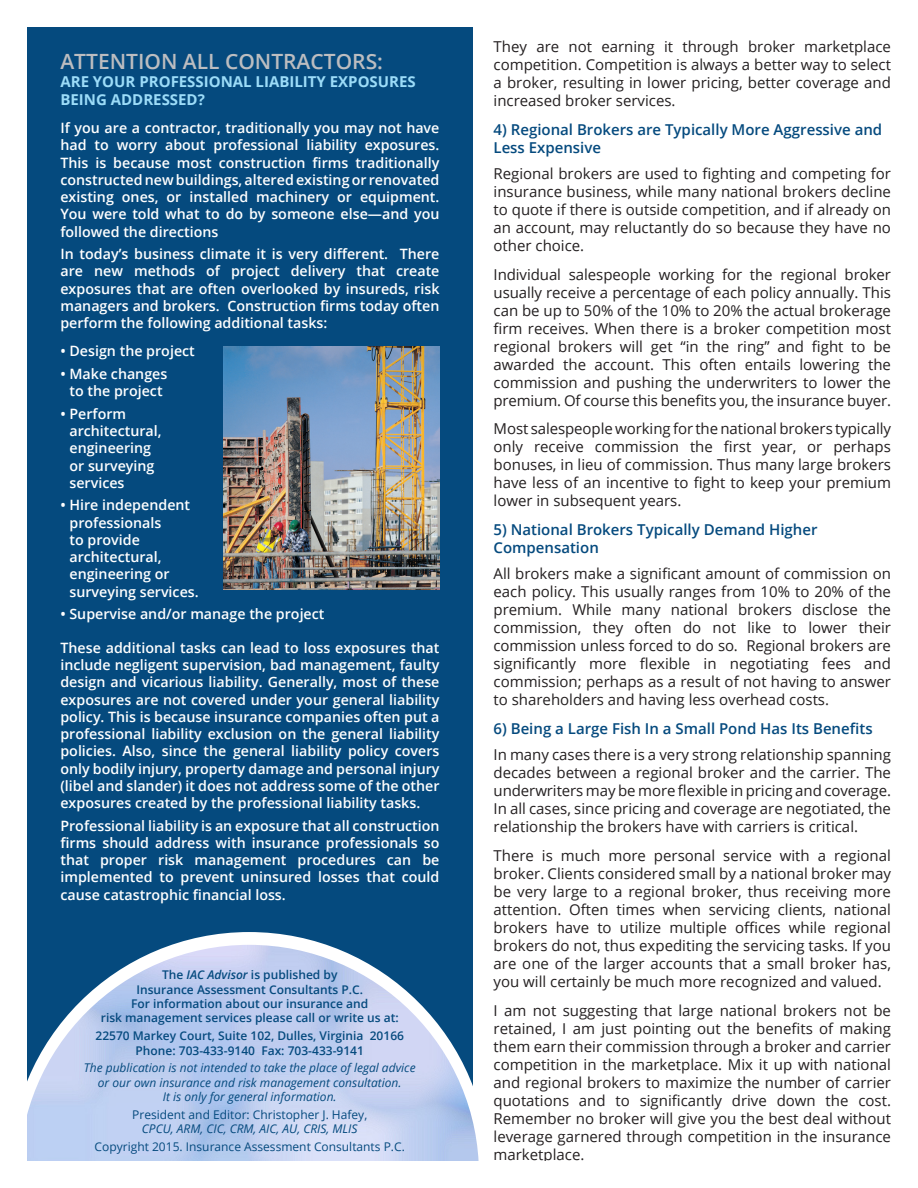
<style>
.page{position:relative;width:918px;height:1188px;background:#fff}
.page>*{position:absolute;margin:0;border:0;box-sizing:border-box;transform-origin:0 0}
.subheads{font:600 21px "Open Sans";color:#bcbdc0}
.body{font:15px/18px "Open Sans";color:#231f20;text-align:justify}
.body-subheads{font:600 15px/18px "Open Sans";color:#054a7e}
.faq-subheads{font:700 15px/18px "Open Sans";color:#9cdcf8}
.faqs_-_white{font:600 14.25px/17.2px "Open Sans";color:#fff;text-align:justify}
.t1{font:600 12px/14.4px "Open Sans";color:#054a7e;text-align:center}
.t2{font:italic 12px/14.4px "Open Sans";color:#054a7e;text-align:center}
.t3{font:12px/14.4px "Open Sans";color:#054a7e;text-align:center}
.s1{font-style:italic}
</style>
<div class="page">
<div style="left:27px;top:27px;width:445px;height:1134px;background:#054a7e"></div>
<svg style="left:171px;top:932px;width:302px;height:13px"></svg>
<img style="left:27px;top:945px;width:452px;height:216px">
<img style="left:224px;top:347px;width:216px;height:243px">
<p class="subheads" style="left:60px;top:47px;width:324px">ATTENTION ALL CONTRACTORS:</p>
<p class="faq-subheads" style="left:60px;top:72px;width:357px">ARE YOUR PROFESSIONAL LIABILITY EXPOSURES<br>BEING ADDRESSED?</p>
<p class="faqs_-_white" style="left:60px;top:119px;width:381px">If you are a contractor, traditionally you may not have had to worry about professional liability exposures.<br>This is because most construction firms traditionally constructed new buildings, altered existing or renovated existing ones, or installed machinery or equipment.<br>You were told what to do by someone else—and you followed the directions</p>
<p class="faqs_-_white" style="left:60px;top:245px;width:381px">In today’s business climate it is very different. There are new methods of project delivery that create exposures that are often overlooked by insureds, risk managers and brokers. Construction firms today often perform the following additional tasks:</p>
<p class="faqs_-_white" style="left:60px;top:342px;width:136px">• Design the project</p>
<p class="faqs_-_white" style="left:60px;top:365px;width:109px;text-align:center">• Make changes to the project</p>
<p class="faqs_-_white" style="left:69px;top:405px;width:94px;text-align:left;text-indent:-9px">• Perform architectural, engineering or surveying services</p>
<p class="faqs_-_white" style="left:69px;top:496px;width:131px;text-align:left;text-indent:-9px">• Hire independent professionals<br>to provide architectural, engineering or surveying services.</p>
<p class="faqs_-_white" style="left:60px;top:605px;width:266px">• Supervise and/or manage the project</p>
<p class="faqs_-_white" style="left:60px;top:639px;width:381px">These additional tasks can lead to loss exposures that include negligent supervision, bad management, faulty design and vicarious liability. Generally, most of these exposures are not covered under your general liability policy. This is because insurance companies often put a professional liability exclusion on the general liability policies. Also, since the general liability policy covers only bodily injury, property damage and personal injury (libel and slander) it does not address some of the other exposures created by the professional liability tasks.</p>
<p class="faqs_-_white" style="left:60px;top:817px;width:381px">Professional liability is an exposure that all construction firms should address with insurance professionals so that proper risk management procedures can be implemented to prevent uninsured losses that could cause catastrophic financial loss.</p>
<p class="t1" style="left:162px;top:967px;width:177px">The <span class="s1">IAC Advisor</span> is published by</p>
<p class="t1" style="left:101px;top:982px;width:299px">Insurance Assessment Consultants P.C.<br>For information about our insurance and<br>risk management services please call or write us at:</p>
<p class="t1" style="left:96px;top:1028px;width:310px">22570 Markey Court, Suite 102, Dulles, Virginia 20166</p>
<p class="t1" style="left:136px;top:1043px;width:230px">Phone: 703-433-9140 Fax: 703-433-9141</p>
<p class="t2" style="left:84px;top:1060px;width:333px">The publication is not intended to take the place of legal advice or our own insurance and risk management consultation.<br>It is only for general information.</p>
<p class="t3" style="left:132px;top:1107px;width:237px">President and Editor: Christopher J. Hafey,<br><span class="s1">CPCU, ARM, CIC, CRM, AIC, AU, CRIS, MLIS</span></p>
<p class="t3" style="left:95px;top:1139px;width:312px">Copyright 2015. Insurance Assessment Consultants P.C.</p>
<p class="body" style="left:494px;top:37px;width:399px">They are not earning it through broker marketplace competition. Competition is always a better way to select a broker, resulting in lower pricing, better coverage and increased broker services.</p>
<p class="body-subheads" style="left:494px;top:120px;width:390px">4) Regional Brokers are Typically More Aggressive and<br>Less Expensive</p>
<p class="body" style="left:494px;top:164px;width:399px">Regional brokers are used to fighting and competing for insurance business, while many national brokers decline to quote if there is outside competition, and if already on an account, may reluctantly do so because they have no other choice.</p>
<p class="body" style="left:494px;top:265px;width:399px">Individual salespeople working for the regional broker usually receive a percentage of each policy annually. This can be up to 50% of the 10% to 20% the actual brokerage firm receives. When there is a broker competition most regional brokers will get “in the ring” and fight to be awarded the account. This often entails lowering the commission and pushing the underwriters to lower the premium. Of course this benefits you, the insurance buyer.</p>
<p class="body" style="left:494px;top:420px;width:399px">Most salespeople working for the national brokers typically only receive commission the first year, or perhaps bonuses, in lieu of commission. Thus many large brokers have less of an incentive to fight to keep your premium lower in subsequent years.</p>
<p class="body-subheads" style="left:494px;top:521px;width:326px">5) National Brokers Typically Demand Higher<br>Compensation</p>
<p class="body" style="left:494px;top:565px;width:399px">All brokers make a significant amount of commission on each policy. This usually ranges from 10% to 20% of the premium. While many national brokers disclose the commission, they often do not like to lower their commission unless forced to do so. Regional brokers are significantly more flexible in negotiating fees and commission; perhaps as a result of not having to answer to shareholders and having less overhead costs.</p>
<p class="body-subheads" style="left:494px;top:719px;width:381px">6) Being a Large Fish In a Small Pond Has Its Benefits</p>
<p class="body" style="left:494px;top:745px;width:399px">In many cases there is a very strong relationship spanning decades between a regional broker and the carrier. The underwriters may be more flexible in pricing and coverage.<br>In all cases, since pricing and coverage are negotiated, the relationship the brokers have with carriers is critical.</p>
<p class="body" style="left:494px;top:846px;width:399px">There is much more personal service with a regional broker. Clients considered small by a national broker may be very large to a regional broker, thus receiving more attention. Often times when servicing clients, national brokers have to utilize multiple offices while regional brokers do not, thus expediting the servicing tasks. If you are one of the larger accounts that a small broker has, you will certainly be much more recognized and valued.</p>
<p class="body" style="left:494px;top:1001px;width:399px">I am not suggesting that large national brokers not be retained, I am just pointing out the benefits of making them earn their commission through a broker and carrier competition in the marketplace. Mix it up with national and regional brokers to maximize the number of carrier quotations and to significantly drive down the cost.<br>Remember no broker will give you the best deal without leverage garnered through competition in the insurance marketplace.</p>
</div>
